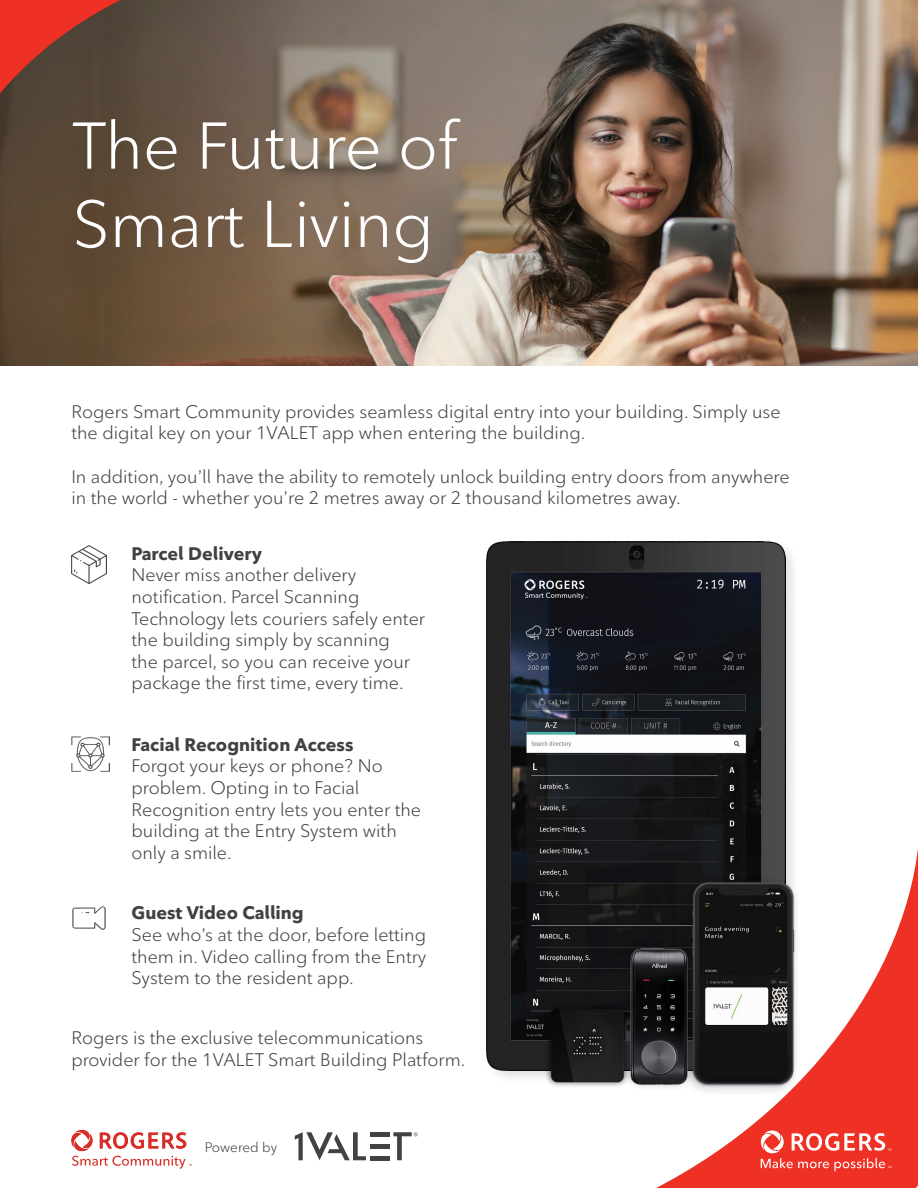
<style>
.page{position:relative;width:918px;height:1188px;background:#fff}
.page>*{position:absolute;margin:0;border:0;box-sizing:border-box;transform-origin:0 0}
.t1{font:65.25px/78.3px "Ted Next";color:#fff}
.t2{font:18px/21.6px "Ted Next";color:#414042}
.t3{font:700 18px "Ted Next";color:#414042}
.t4{font:13.5px "Ted Next";color:#414042}
</style>
<div class="page">
<img style="left:0;top:0;width:918px;height:365px">
<svg style="left:0;top:0;width:195px;height:148px;background:#6f4436"></svg>
<svg style="left:656px;top:848px;width:262px;height:340px;fill:#ee3124"></svg>
<svg style="left:761px;top:1131px;width:130px;height:40px;background:#f26359"></svg>
<div style="left:483px;top:538px;width:317px;height:547px;background:#000;opacity:.12"></div>
<img style="left:487px;top:542px;width:299px;height:528px">
<img style="left:71px;top:546px;width:36px;height:38px">
<img style="left:71px;top:737px;width:38px;height:35px">
<img style="left:72px;top:906px;width:34px;height:24px">
<div style="left:622px;top:940px;width:73px;height:152px;background:#000;opacity:.28"></div>
<img style="left:624px;top:944px;width:47px;height:142px">
<svg style="left:71px;top:1130px;width:121px;height:39px"></svg>
<hr style="left:370px;top:1132px;width:20px;height:4px;background:#414242">
<hr style="left:370px;top:1144px;width:20px;height:4px;background:#414242">
<svg style="left:295px;top:1132px;width:71px;height:28px"></svg>
<hr style="left:370px;top:1156px;width:20px;height:4px;background:#414242">
<svg style="left:393px;top:1132px;width:25px;height:28px"></svg>
<div style="left:544px;top:1002px;width:86px;height:86px;background:#151515"></div>
<img style="left:539px;top:1004px;width:94px;height:84px">
<img style="left:671px;top:872px;width:149px;height:233px">
<h1 class="t1" style="left:72px;top:107px;width:387px">The Future of<br>Smart Living</h1>
<p class="t2" style="left:71px;top:401px;width:711px">Rogers Smart Community provides seamless digital entry into your building. Simply use the digital key on your 1VALET app when entering the building.</p>
<p class="t2" style="left:71px;top:465px;width:720px">In addition, you’ll have the ability to remotely unlock building entry doors from anywhere in the world - whether you’re 2 metres away or 2 thousand kilometres away.</p>
<p class="t3" style="left:132px;top:542px;width:132px">Parcel Delivery</p>
<p class="t2" style="left:132px;top:564px;width:295px">Never miss another delivery notification. Parcel Scanning Technology lets couriers safely enter the building simply by scanning<br>the parcel, so you can receive your package the first time, every time.</p>
<p class="t3" style="left:132px;top:734px;width:224px">Facial Recognition Access</p>
<p class="t2" style="left:132px;top:755px;width:291px">Forgot your keys or phone? No problem. Opting in to Facial<br>Recognition entry lets you enter the building at the Entry System with only a smile.</p>
<p class="t3" style="left:132px;top:902px;width:174px">Guest Video Calling</p>
<p class="t2" style="left:132px;top:924px;width:296px;text-align:justify">See who’s at the door, before letting them in. Video calling from the Entry System to the resident app.</p>
<p class="t2" style="left:71px;top:1027px;width:395px">Rogers is the exclusive telecommunications provider for the 1VALET Smart Building Platform.</p>
<p class="t4" style="left:205px;top:1140px;width:74px">Powered by</p>
</div>
